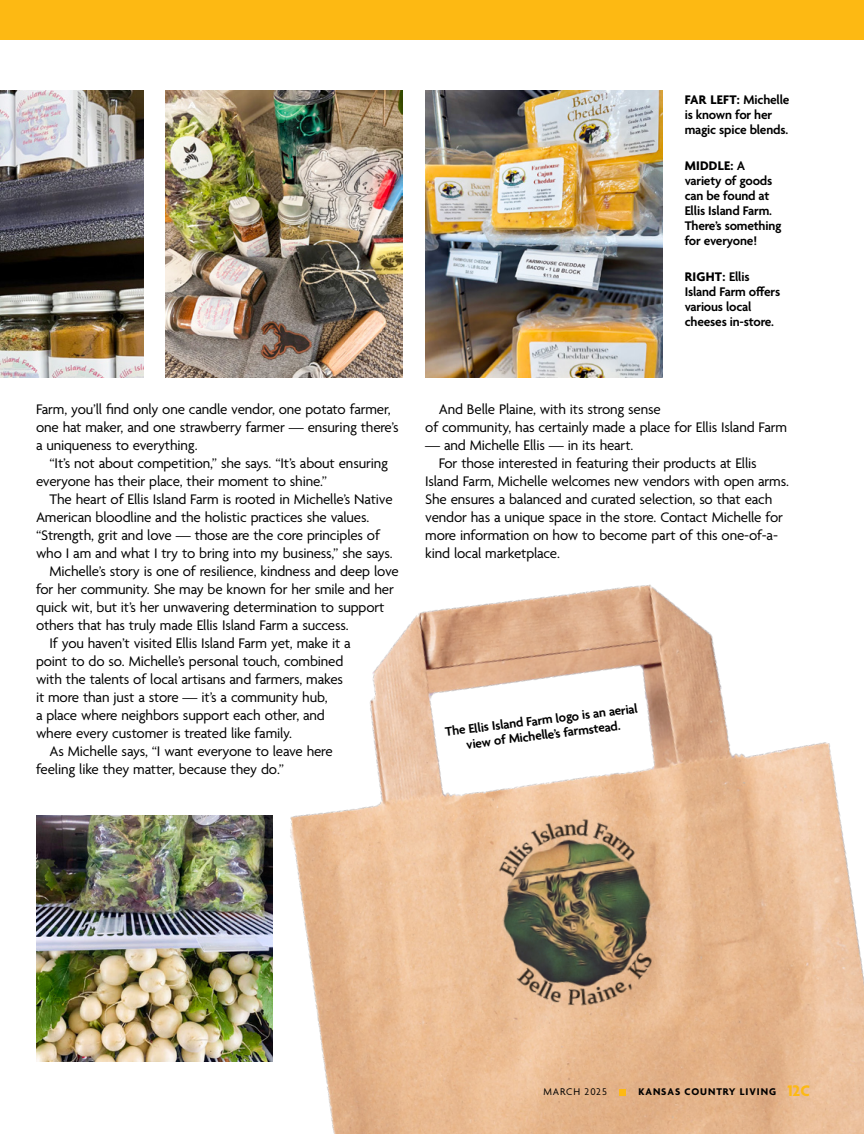
<style>
.page{position:relative;width:864px;height:1134px;background:#fff}
.page>*{position:absolute;margin:0;border:0;box-sizing:border-box;transform-origin:0 0}
.t1{font:15px/18px "Agenda";letter-spacing:-.01em;color:#000}
.t2{font:600 13.5px/15px "Agenda";letter-spacing:-.015em;color:#000}
.t3{font:700 10.5px "Agenda";letter-spacing:.09em;color:#000}
.t4{font:10.5px "Agenda";letter-spacing:.09em;color:#000}
.s1{font-weight:700}
.s2{font-size:16.5px;color:#fdb913}
</style>
<div class="page">
<img style="left:0;top:90px;width:143px;height:288px">
<img style="left:36px;top:815px;width:177px;height:247px">
<img style="left:166px;top:90px;width:237px;height:288px">
<img style="left:425px;top:90px;width:237px;height:288px">
<img style="left:213px;top:584px;width:651px;height:550px">
<img style="left:434px;top:788px;width:286px;height:251px">
<div style="left:619px;top:1089px;width:7px;height:6px;background:#fdb913"></div>
<div style="left:0;top:0;width:864px;height:40px;background:#fdb913"></div>
<p class="t2" style="left:685px;top:93px;width:106px"><span class="s1">FAR LEFT:</span> Michelle is known for her magic spice blends.</p>
<p class="t2" style="left:685px;top:159px;width:98px"><span class="s1">MIDDLE:</span> A variety of goods can be found at<br>Ellis Island Farm.<br>There’s something for everyone!</p>
<p class="t2" style="left:685px;top:270px;width:97px"><span class="s1">RIGHT:</span> Ellis<br>Island Farm offers various local cheeses in-store.</p>
<p class="t1" style="left:36px;top:401px;width:364px">Farm, you’ll find only one candle vendor, one potato farmer, one hat maker, and one strawberry farmer — ensuring there’s a uniqueness to everything.</p>
<p class="t1" style="left:36px;top:455px;width:354px;text-indent:14px">“It’s not about competition,” she says. “It’s about ensuring everyone has their place, their moment to shine.”</p>
<p class="t1" style="left:50px;top:491px;width:345px">The heart of Ellis Island Farm is rooted in Michelle’s Native</p>
<p class="t1" style="left:36px;top:509px;width:335px">American bloodline and the holistic practices she values.</p>
<p class="t1" style="left:36px;top:527px;width:346px">“Strength, grit and love — those are the core principles of</p>
<p class="t1" style="left:36px;top:545px;width:358px">who I am and what I try to bring into my business,” she says.</p>
<p class="t1" style="left:50px;top:563px;width:351px">Michelle’s story is one of resilience, kindness and deep love</p>
<p class="t1" style="left:36px;top:581px;width:359px">for her community. She may be known for her smile and her</p>
<p class="t1" style="left:36px;top:599px;width:350px">quick wit, but it’s her unwavering determination to support</p>
<p class="t1" style="left:36px;top:617px;width:314px">others that has truly made Ellis Island Farm a success.</p>
<p class="t1" style="left:50px;top:635px;width:303px">If you haven’t visited Ellis Island Farm yet, make it a</p>
<p class="t1" style="left:36px;top:653px;width:309px">point to do so. Michelle’s personal touch, combined</p>
<p class="t1" style="left:36px;top:671px;width:309px">with the talents of local artisans and farmers, makes</p>
<p class="t1" style="left:36px;top:689px;width:293px">it more than just a store — it’s a community hub,</p>
<p class="t1" style="left:36px;top:707px;width:290px">a place where neighbors support each other, and</p>
<p class="t1" style="left:36px;top:725px;width:257px">where every customer is treated like family.</p>
<p class="t1" style="left:50px;top:743px;width:285px">As Michelle says, “I want everyone to leave here</p>
<p class="t1" style="left:36px;top:761px;width:250px">feeling like they matter, because they do.”</p>
<p class="t1" style="left:425px;top:401px;width:363px;text-indent:14px">And Belle Plaine, with its strong sense<br>of community, has certainly made a place for Ellis Island Farm</p>
<p class="t1" style="left:425px;top:437px;width:210px">— and Michelle Ellis — in its heart.</p>
<p class="t1" style="left:439px;top:455px;width:320px">For those interested in featuring their products at Ellis</p>
<p class="t1" style="left:425px;top:473px;width:365px">Island Farm, Michelle welcomes new vendors with open arms.</p>
<p class="t1" style="left:425px;top:491px;width:349px">She ensures a balanced and curated selection, so that each</p>
<p class="t1" style="left:425px;top:509px;width:359px">vendor has a unique space in the store. Contact Michelle for</p>
<p class="t1" style="left:425px;top:527px;width:354px">more information on how to become part of this one-of-a-</p>
<p class="t1" style="left:425px;top:545px;width:136px">kind local marketplace.</p>
<p class="t2" style="left:445px;top:725px;width:195px;text-align:center;rotate:-7deg">The Ellis Island Farm logo is an aerial view of Michelle’s farmstead.</p>
<p class="t4" style="left:543px;top:1086px;width:65px">MARCH 2025</p>
<p class="t3" style="left:638px;top:1086px;width:173px">KANSAS COUNTRY LIVING <span class="s2">12C</span></p>
</div>
